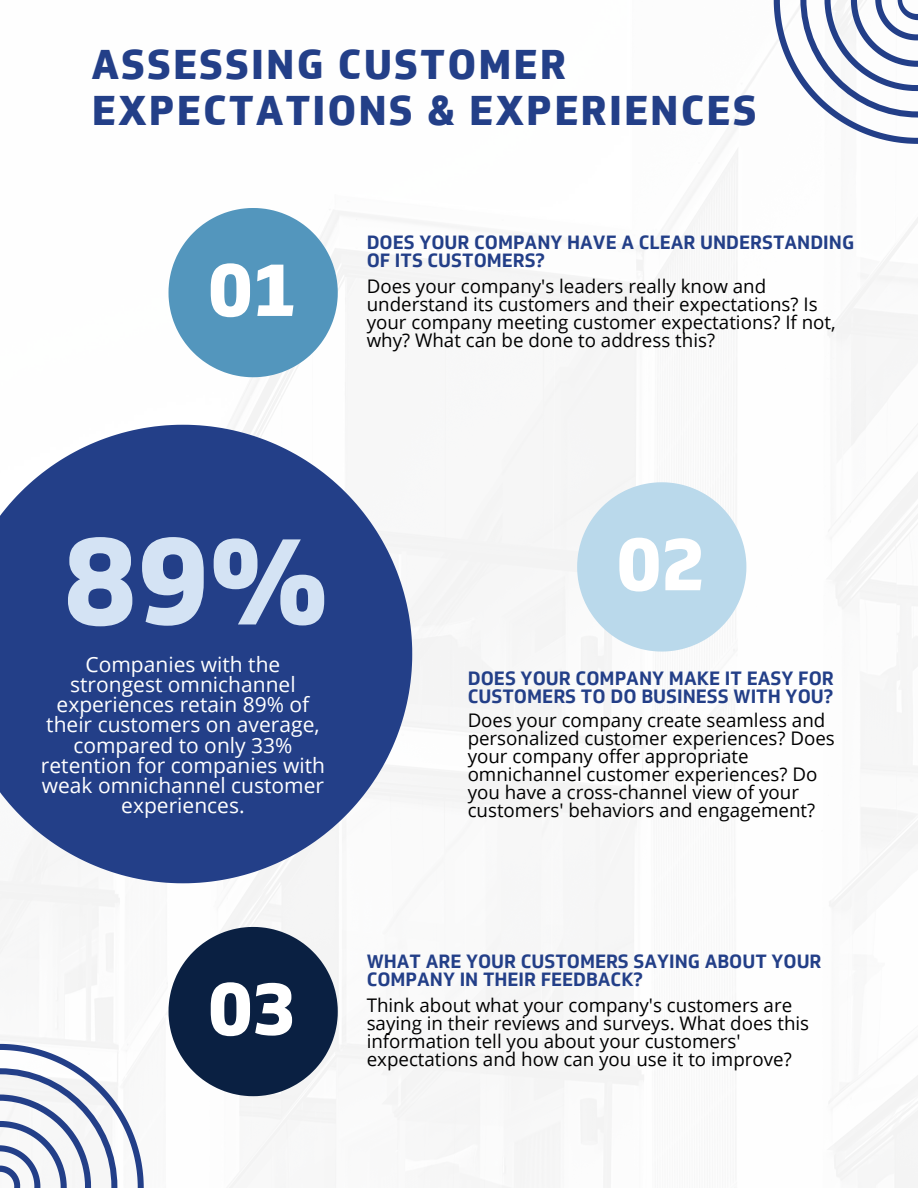
<style>
.page{position:relative;width:918px;height:1188px;background:#fff}
.page>*{position:absolute;margin:0;border:0;box-sizing:border-box;transform-origin:0 0}
.t1{font:800 124.5px "Soleto";color:#d4e3f4}
.t2{font:800 74.7px "Soleto";color:#fff}
.t3{font:800 40.5px/46.2px "Soleto";letter-spacing:.05em;color:#233f88}
.t4{font:21px/20.2px "Open Sans";color:#fff;text-align:center}
.t5{font:18.75px/18px "Open Sans";color:#000}
.t6{font:700 18.75px/18px "Soleto";color:#233f88}
.t7{font:700 18.6px/18px "Soleto";color:#233f88}
</style>
<div class="page">
<svg style="left:0;top:425px;width:412px;height:458px;fill:#233f88"></svg>
<svg style="left:169px;top:208px;width:169px;height:169px"></svg>
<svg style="left:577px;top:482px;width:169px;height:170px"></svg>
<svg style="left:169px;top:927px;width:169px;height:169px"></svg>
<svg style="left:0;top:1044px;width:144px;height:144px"></svg>
<svg style="left:774px;top:0;width:144px;height:144px"></svg>
<p class="t3" style="left:92px;top:46px;width:667px">ASSESSING CUSTOMER<br>EXPECTATIONS &amp; EXPERIENCES</p>
<p class="t2" style="left:209px;top:260px;width:89px">01</p>
<p class="t7" style="left:367px;top:235px;width:489px">DOES YOUR COMPANY HAVE A CLEAR UNDERSTANDING<br>OF ITS CUSTOMERS?</p>
<p class="t5" style="left:367px;top:277px;width:471px">Does your company's leaders really know and understand its customers and their expectations? Is your company meeting customer expectations? If not, why? What can be done to address this?</p>
<p class="t1" style="left:64px;top:532px;width:266px">89%</p>
<p class="t4" style="left:41px;top:653px;width:286px">Companies with the strongest omnichannel experiences retain 89% of their customers on average, compared to only 33% retention for companies with weak omnichannel customer experiences.</p>
<p class="t2" style="left:617px;top:535px;width:89px">02</p>
<p class="t6" style="left:468px;top:672px;width:368px">DOES YOUR COMPANY MAKE IT EASY FOR<br>CUSTOMERS TO DO BUSINESS WITH YOU?</p>
<p class="t5" style="left:468px;top:711px;width:369px">Does your company create seamless and personalized customer experiences? Does your company offer appropriate omnichannel customer experiences? Do you have a cross-channel view of your customers' behaviors and engagement?</p>
<p class="t2" style="left:209px;top:979px;width:89px">03</p>
<p class="t7" style="left:367px;top:954px;width:456px">WHAT ARE YOUR CUSTOMERS SAYING ABOUT YOUR<br>COMPANY IN THEIR FEEDBACK?</p>
<p class="t5" style="left:367px;top:996px;width:444px">Think about what your company's customers are saying in their reviews and surveys. What does this information tell you about your customers' expectations and how can you use it to improve?</p>
</div>
